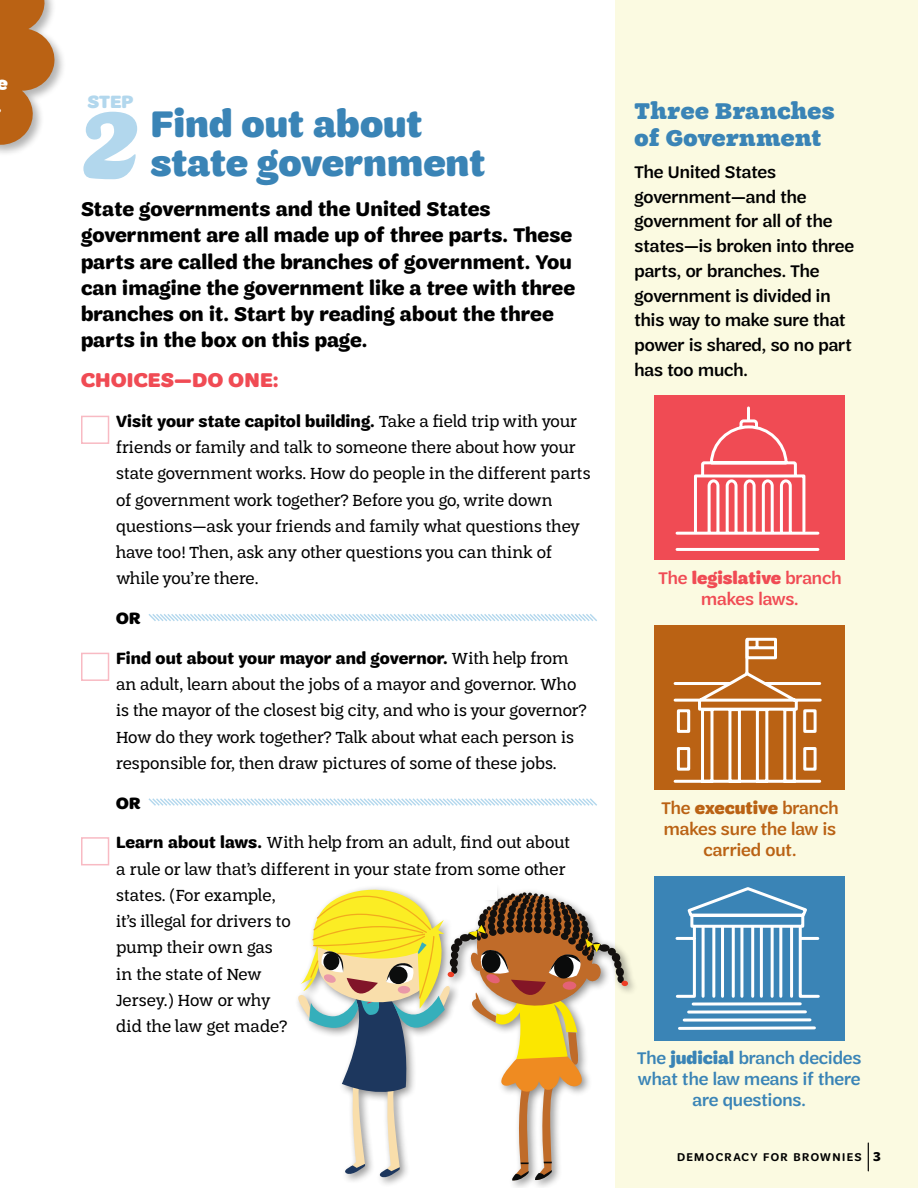
<style>
.page{position:relative;width:918px;height:1188px;background:#fff}
.page>*{position:absolute;margin:0;border:0;box-sizing:border-box;transform-origin:0 0}
.t1{font:99px "Shortbread Script";color:#b2d7ed}
.t2{font:900 39px/39px "Trefoil Sans";color:#3a84b6}
.t3{font:900 24px/27px "Trefoil Slab";letter-spacing:.02em;color:#3a84b6}
.t4{font:700 21px/26.2px "Trefoil Sans";letter-spacing:.005em;color:#000}
.t5{font:900 21px "Trefoil Sans";letter-spacing:.015em;color:#f04b54}
.t6{font:900 18.75px "Trefoil Sans";color:#b2d7ed}
.t7{font:500 18px/24.8px "Trefoil Sans";color:#000}
.t8{font:500 18px/21px "Trefoil Sans";color:#3a84b6;text-align:center}
.t9{font:500 18px/21px "Trefoil Sans";color:#ba6214;text-align:center}
.t10{font:500 18px/21px "Trefoil Sans";color:#f04b54;text-align:center}
.t11{font:17.25px/26.2px "Trefoil Slab";letter-spacing:-.005em;color:#000}
.t12{font:700 17.25px "Trefoil Sans";letter-spacing:.005em;color:#000}
.t13{font:900 17.25px "Trefoil Sans";color:#000}
.t14{font:600 12px "Trefoil Sans";letter-spacing:.12em;color:#000}
.s1{font-family:"Trefoil Slab";font-weight:400}
.s2{font-family:"Trefoil Sans";font-weight:700}
.s3{font-weight:900}
.s4{font-weight:700;font-size:13.5px}
</style>
<div class="page">
<svg style="left:148px;top:614px;width:449px;height:7px"></svg>
<svg style="left:148px;top:798px;width:449px;height:8px"></svg>
<div style="left:81px;top:416px;width:28px;height:28px;border:2px solid #f8bac3"></div>
<div style="left:81px;top:653px;width:28px;height:28px;border:2px solid #f8bac3"></div>
<div style="left:81px;top:837px;width:28px;height:28px;border:2px solid #f8bac3"></div>
<div style="left:0;top:0;width:67px;height:202px;background:#000;opacity:.3"></div>
<div style="left:615px;top:0;width:303px;height:1188px;background:#fbfae1"></div>
<div style="left:654px;top:876px;width:191px;height:164px;background:#3a84b6"></div>
<svg style="left:675px;top:887px;width:145px;height:143px"></svg>
<div style="left:654px;top:395px;width:191px;height:165px;background:#f04b54"></div>
<svg style="left:675px;top:406px;width:145px;height:145px"></svg>
<div style="left:654px;top:626px;width:191px;height:164px;background:#ba6214"></div>
<svg style="left:673px;top:637px;width:149px;height:146px"></svg>
<div style="left:294px;top:881px;width:345px;height:307px;background:#000;opacity:.45"></div>
<div style="left:608px;top:948px;width:8px;height:8px;background:#13100e;border-radius:50%"></div>
<div style="left:612px;top:953px;width:8px;height:9px;background:#13100e;border-radius:50%"></div>
<div style="left:614px;top:960px;width:8px;height:9px;background:#13100e;border-radius:50%"></div>
<div style="left:616px;top:967px;width:8px;height:10px;background:#13100e;border-radius:50%"></div>
<div style="left:617px;top:975px;width:7px;height:8px;background:#13100e;border-radius:50%"></div>
<svg style="left:621px;top:981px;width:7px;height:5px"></svg>
<svg style="left:295px;top:887px;width:318px;height:294px"></svg>
<div style="left:476px;top:880px;width:21px;height:20px;background:#fff"></div>
<svg style="left:868px;top:1143px;width:1px;height:28px"></svg>
<svg style="left:0;top:0;width:56px;height:191px"></svg>
<p class="t6" style="left:87px;top:91px;width:47px">STEP</p>
<h1 class="t1" style="left:82px;top:90px;width:57px">2</h1>
<h3 class="t3" style="left:634px;top:98px;width:202px">Three Branches of Government</h3>
<h2 class="t2" style="left:150px;top:105px;width:336px">Find out about state government</h2>
<p class="t4" style="left:81px;top:196px;width:496px">State governments and the United States government are all made up of three parts. These parts are called the branches of government. You can imagine the government like a tree with three branches on it. Start by reading about the three parts in the box on this page.</p>
<p class="t5" style="left:81px;top:368px;width:199px">CHOICES—DO ONE:</p>
<p class="t12" style="left:116px;top:411px;width:462px">Visit your state capitol building. <span class="s1">Take a field trip with your</span></p>
<p class="t11" style="left:116px;top:434px;width:476px">friends or family and talk to someone there about how your state government works. How do people in the different parts of government work together? Before you go, write down questions—ask your friends and family what questions they have too! Then, ask any other questions you can think of while you’re there.</p>
<p class="t13" style="left:116px;top:609px;width:26px">OR</p>
<p class="t12" style="left:116px;top:648px;width:454px">Find out about your mayor and governor. <span class="s1">With help from</span></p>
<p class="t11" style="left:116px;top:671px;width:472px">an adult, learn about the jobs of a mayor and governor. Who is the mayor of the closest big city, and who is your governor?<br>How do they work together? Talk about what each person is responsible for, then draw pictures of some of these jobs.</p>
<p class="t13" style="left:116px;top:793px;width:26px">OR</p>
<p class="t11" style="left:116px;top:829px;width:455px"><span class="s2">Learn about laws.</span> With help from an adult, find out about a rule or law that’s different in your state from some other states. (For example,<br>it’s illegal for drivers to<br>pump their own gas<br>in the state of New<br>Jersey.) How or why<br>did the law get made?</p>
<p class="t7" style="left:634px;top:159px;width:221px">The United States government—and the government for all of the states—is broken into three parts, or branches. The government is divided in this way to make sure that power is shared, so no part has too much.</p>
<p class="t10" style="left:658px;top:567px;width:185px">The <span class="s3">legislative</span> branch makes laws.</p>
<p class="t9" style="left:662px;top:797px;width:178px">The <span class="s3">executive</span> branch makes sure the law is carried out.</p>
<p class="t8" style="left:637px;top:1048px;width:226px">The <span class="s3">judicial</span> branch decides what the law means if there are questions.</p>
<p class="t14" style="left:677px;top:1150px;width:205px">DEMOCRACY FOR BROWNIES <span class="s4">3</span></p>
</div>
